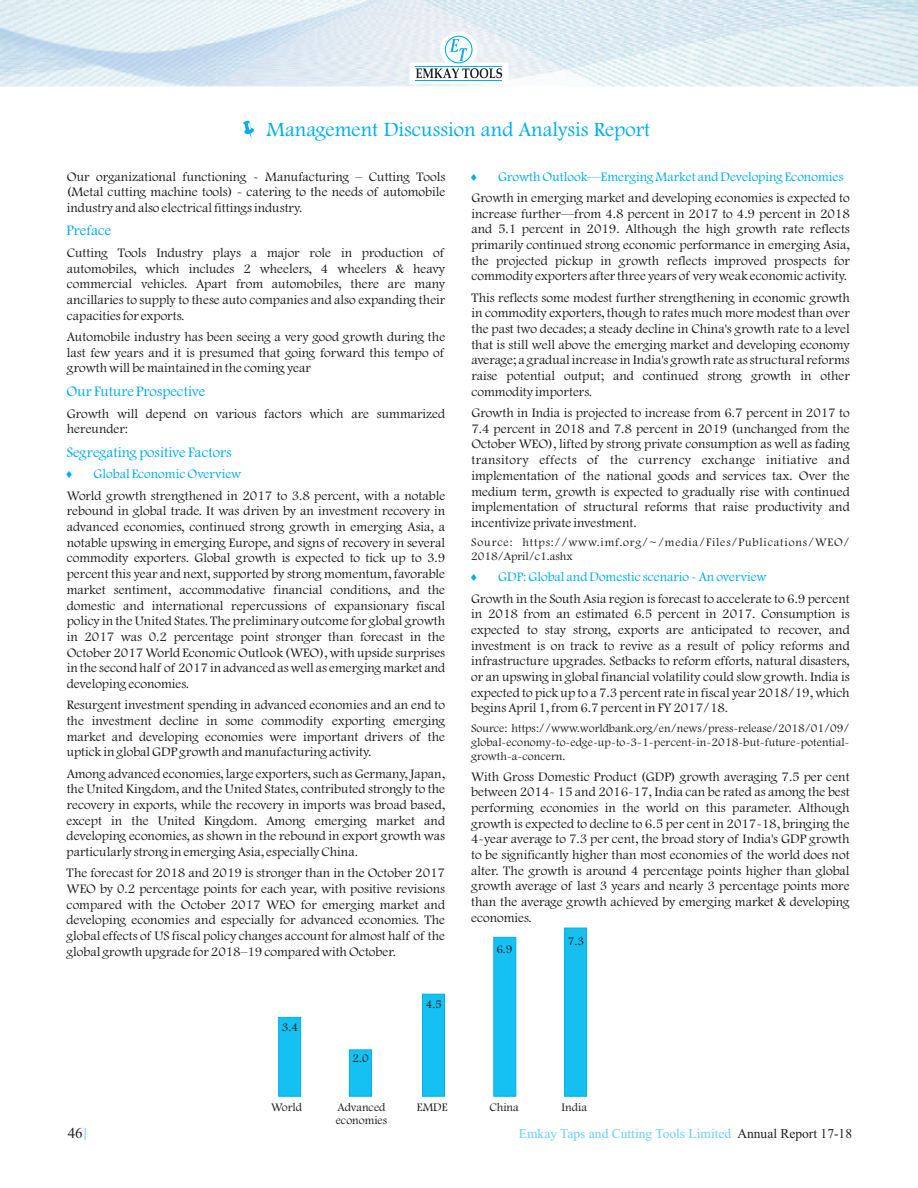
<style>
.page{position:relative;width:918px;height:1188px;background:#fff}
.page>*{position:absolute;margin:0;border:0;box-sizing:border-box;transform-origin:0 0}
.t1{font:21px "Footlight MT Light";color:#00aeef}
.t2{font:15px "Footlight MT Light";color:#00aeef}
.t3{font:15px "Times New Roman";color:#231f20}
.t4{font:13.5px/15.8px "Footlight MT Light";color:#231f20}
.t5{font:13.5px "Footlight MT Light";color:#00aeef}
.t6{font:13.5px "Times New Roman";color:#6bcff6}
.t7{font:12px/12.6px "Footlight MT Light";color:#231f20}
.t8{font:12px "Footlight MT Light";letter-spacing:.07em;color:#231f20}
.s1{color:#231f20}
</style>
<div class="page">
<img style="left:0;top:0;width:918px;height:86px">
<svg style="left:409px;top:32px;width:100px;height:52px"></svg>
<svg style="left:243px;top:121px;width:11px;height:18px"></svg>
<svg style="left:85px;top:1128px;width:1px;height:12px"></svg>
<svg style="left:278px;top:928px;width:310px;height:169px"></svg>
<h1 class="t1" style="left:267px;top:121px;width:385px">Management Discussion and Analysis Report</h1>
<p class="t5" style="left:498px;top:171px;width:347px">Growth Outlook—Emerging Market and Developing Economies</p>
<p class="t4" style="left:67px;top:170px;width:380px">Our organizational functioning - Manufacturing – Cutting Tools (Metal cutting machine tools) - catering to the needs of automobile</p>
<p class="t4" style="left:471px;top:191px;width:380px">Growth in emerging market and developing economies is expected to</p>
<p class="t4" style="left:67px;top:201px;width:237px">industry and also electrical fittings industry.</p>
<p class="t4" style="left:471px;top:207px;width:380px;text-align:justify">increase further—from 4.8 percent in 2017 to 4.9 percent in 2018 and 5.1 percent in 2019. Although the high growth rate reflects primarily continued strong economic performance in emerging Asia,</p>
<p class="t2" style="left:67px;top:225px;width:46px">Preface</p>
<p class="t4" style="left:67px;top:246px;width:379px">Cutting Tools Industry plays a major role in production of</p>
<p class="t4" style="left:471px;top:254px;width:380px">the projected pickup in growth reflects improved prospects for</p>
<p class="t4" style="left:67px;top:262px;width:380px">automobiles, which includes 2 wheelers, 4 wheelers &amp; heavy</p>
<p class="t4" style="left:471px;top:269px;width:377px">commodity exporters after three years of very weak economic activity.</p>
<p class="t4" style="left:67px;top:277px;width:380px">commercial vehicles. Apart from automobiles, there are many ancillaries to supply to these auto companies and also expanding their</p>
<p class="t4" style="left:471px;top:291px;width:380px">This reflects some modest further strengthening in economic growth</p>
<p class="t4" style="left:67px;top:309px;width:119px">capacitiesfor exports.</p>
<p class="t4" style="left:471px;top:306px;width:380px">in commodity exporters, though to rates much more modest than over the past two decades; a steady decline in China's growth rate to a level</p>
<p class="t4" style="left:67px;top:330px;width:380px">Automobile industry has been seeing a very good growth during the</p>
<p class="t4" style="left:471px;top:338px;width:380px">that is still well above the emerging market and developing economy</p>
<p class="t4" style="left:67px;top:346px;width:379px">last few years and it is presumed that going forward this tempo of</p>
<p class="t4" style="left:471px;top:353px;width:380px">average; a gradual increase in India's growth rate as structural reforms</p>
<p class="t4" style="left:67px;top:361px;width:246px">growth will be maintained in the coming year</p>
<p class="t4" style="left:471px;top:369px;width:380px">raise potential output; and continued strong growth in other commodity importers.</p>
<p class="t2" style="left:67px;top:385px;width:140px">Our Future Prospective</p>
<p class="t4" style="left:67px;top:407px;width:380px">Growth will depend on various factors which are summarized</p>
<p class="t4" style="left:471px;top:406px;width:380px">Growth in India is projected to increase from 6.7 percent in 2017 to</p>
<p class="t4" style="left:67px;top:422px;width:63px">hereunder:</p>
<p class="t4" style="left:471px;top:422px;width:380px;text-align:justify">7.4 percent in 2018 and 7.8 percent in 2019 (unchanged from the October WEO), lifted by strong private consumption as well as fading transitory effects of the currency exchange initiative and implementation of the national goods and services tax. Over the</p>
<p class="t4" style="left:67px;top:489px;width:380px">World growth strengthened in 2017 to 3.8 percent, with a notable</p>
<p class="t4" style="left:471px;top:484px;width:380px">medium term, growth is expected to gradually rise with continued implementation of structural reforms that raise productivity and</p>
<p class="t2" style="left:67px;top:446px;width:167px">Segregating positive Factors</p>
<p class="t5" style="left:94px;top:469px;width:149px">Global Economic Overview</p>
<p class="t4" style="left:67px;top:504px;width:380px">rebound in global trade. It was driven by an investment recovery in</p>
<p class="t4" style="left:471px;top:516px;width:167px">incentivize private investment.</p>
<p class="t4" style="left:67px;top:520px;width:380px">advanced economies, continued strong growth in emerging Asia, a notable upswing in emerging Europe, and signs of recovery in several</p>
<p class="t8" style="left:471px;top:538px;width:380px">Source: https://www.imf.org/~/media/Files/Publications/WEO/</p>
<p class="t4" style="left:67px;top:551px;width:380px">commodity exporters. Global growth is expected to tick up to 3.9</p>
<p class="t7" style="left:471px;top:551px;width:103px">2018/April/c1.ashx</p>
<p class="t4" style="left:67px;top:567px;width:380px">percent this year and next, supported by strong momentum, favorable market sentiment, accommodative financial conditions, and the</p>
<p class="t4" style="left:471px;top:592px;width:380px">Growth in the South Asia region is forecast to accelerate to 6.9 percent</p>
<p class="t5" style="left:498px;top:572px;width:270px">GDP: Global and Domestic scenario - An overview</p>
<p class="t4" style="left:67px;top:598px;width:380px">domestic and international repercussions of expansionary fiscal</p>
<p class="t4" style="left:471px;top:607px;width:380px">in 2018 from an estimated 6.5 percent in 2017. Consumption is</p>
<p class="t4" style="left:67px;top:614px;width:380px">policy in the United States. The preliminary outcome for global growth</p>
<p class="t4" style="left:471px;top:623px;width:380px">expected to stay strong, exports are anticipated to recover, and</p>
<p class="t4" style="left:67px;top:630px;width:380px">in 2017 was 0.2 percentage point stronger than forecast in the</p>
<p class="t4" style="left:471px;top:639px;width:380px">investment is on track to revive as a result of policy reforms and</p>
<p class="t4" style="left:67px;top:646px;width:380px">October 2017 World Economic Outlook (WEO), with upside surprises</p>
<p class="t4" style="left:471px;top:654px;width:380px">infrastructure upgrades. Setbacks to reform efforts, natural disasters,</p>
<p class="t4" style="left:67px;top:661px;width:380px">in the second half of 2017 in advanced as well as emerging market and</p>
<p class="t4" style="left:471px;top:670px;width:380px">or an upswing in global financial volatility could slow growth. India is</p>
<p class="t4" style="left:67px;top:677px;width:124px">developing economies.</p>
<p class="t4" style="left:471px;top:686px;width:380px">expected to pick up to a 7.3 percent rate in fiscal year 2018/19, which</p>
<p class="t4" style="left:67px;top:698px;width:380px">Resurgent investment spending in advanced economies and an end to</p>
<p class="t4" style="left:471px;top:701px;width:258px">begins April 1, from 6.7 percent in FY 2017/18.</p>
<p class="t4" style="left:67px;top:714px;width:380px">the investment decline in some commodity exporting emerging</p>
<p class="t7" style="left:471px;top:723px;width:380px">Source: https://www.worldbank.org/en/news/press-release/2018/01/09/</p>
<p class="t4" style="left:67px;top:730px;width:380px">market and developing economies were important drivers of the</p>
<p class="t7" style="left:471px;top:737px;width:380px">global-economy-to-edge-up-to-3-1-percent-in-2018-but-future-potential-</p>
<p class="t4" style="left:67px;top:745px;width:306px">uptick in global GDP growth and manufacturing activity.</p>
<p class="t7" style="left:471px;top:751px;width:96px">growth-a-concern.</p>
<p class="t4" style="left:67px;top:767px;width:380px">Among advanced economies, large exporters, such as Germany, Japan,</p>
<p class="t4" style="left:471px;top:770px;width:380px">With Gross Domestic Product (GDP) growth averaging 7.5 per cent</p>
<p class="t4" style="left:67px;top:782px;width:380px">the United Kingdom, and the United States, contributed strongly to the</p>
<p class="t4" style="left:471px;top:785px;width:380px">between 2014- 15 and 2016-17, India can be rated as among the best</p>
<p class="t4" style="left:67px;top:798px;width:380px">recovery in exports, while the recovery in imports was broad based,</p>
<p class="t4" style="left:471px;top:801px;width:380px">performing economies in the world on this parameter. Although</p>
<p class="t4" style="left:67px;top:814px;width:380px">except in the United Kingdom. Among emerging market and</p>
<p class="t4" style="left:471px;top:817px;width:380px">growth is expected to decline to 6.5 per cent in 2017-18, bringing the</p>
<p class="t4" style="left:67px;top:829px;width:380px">developing economies, as shown in the rebound in export growth was</p>
<p class="t4" style="left:471px;top:832px;width:380px">4-year average to 7.3 per cent, the broad story of India's GDP growth</p>
<p class="t4" style="left:67px;top:845px;width:293px">particularly strong in emerging Asia, especially China.</p>
<p class="t4" style="left:471px;top:848px;width:380px">to be significantly higher than most economies of the world does not</p>
<p class="t4" style="left:67px;top:866px;width:380px">The forecast for 2018 and 2019 is stronger than in the October 2017</p>
<p class="t4" style="left:471px;top:864px;width:380px">alter. The growth is around 4 percentage points higher than global</p>
<p class="t4" style="left:67px;top:882px;width:380px">WEO by 0.2 percentage points for each year, with positive revisions</p>
<p class="t4" style="left:471px;top:879px;width:380px">growth average of last 3 years and nearly 3 percentage points more</p>
<p class="t4" style="left:67px;top:898px;width:380px">compared with the October 2017 WEO for emerging market and</p>
<p class="t4" style="left:471px;top:895px;width:380px">than the average growth achieved by emerging market &amp; developing</p>
<p class="t4" style="left:67px;top:913px;width:380px">developing economies and especially for advanced economies. The</p>
<p class="t4" style="left:471px;top:911px;width:62px">economies.</p>
<p class="t4" style="left:67px;top:929px;width:380px">global effects of US fiscal policy changes account for almost half of the global growth upgrade for 2018–19 compared with October.</p>
<p class="t7" style="left:568px;top:936px;width:18px">7.3</p>
<p class="t7" style="left:496px;top:944px;width:18px">6.9</p>
<p class="t7" style="left:282px;top:1022px;width:18px">3.4</p>
<p class="t7" style="left:353px;top:1053px;width:18px">2.0</p>
<p class="t7" style="left:426px;top:998px;width:18px">4.5</p>
<p class="t7" style="left:271px;top:1102px;width:33px">World</p>
<p class="t7" style="left:336px;top:1102px;width:53px">Advanced economies</p>
<p class="t7" style="left:417px;top:1102px;width:32px">EMDE</p>
<p class="t7" style="left:489px;top:1102px;width:31px">China</p>
<p class="t7" style="left:562px;top:1102px;width:27px">India</p>
<p class="t3" style="left:68px;top:1128px;width:16px">46</p>
<p class="t6" style="left:519px;top:1129px;width:335px">Emkay Taps and Cutting Tools Limited <span class="s1">Annual Report 17-18</span></p>
</div>
